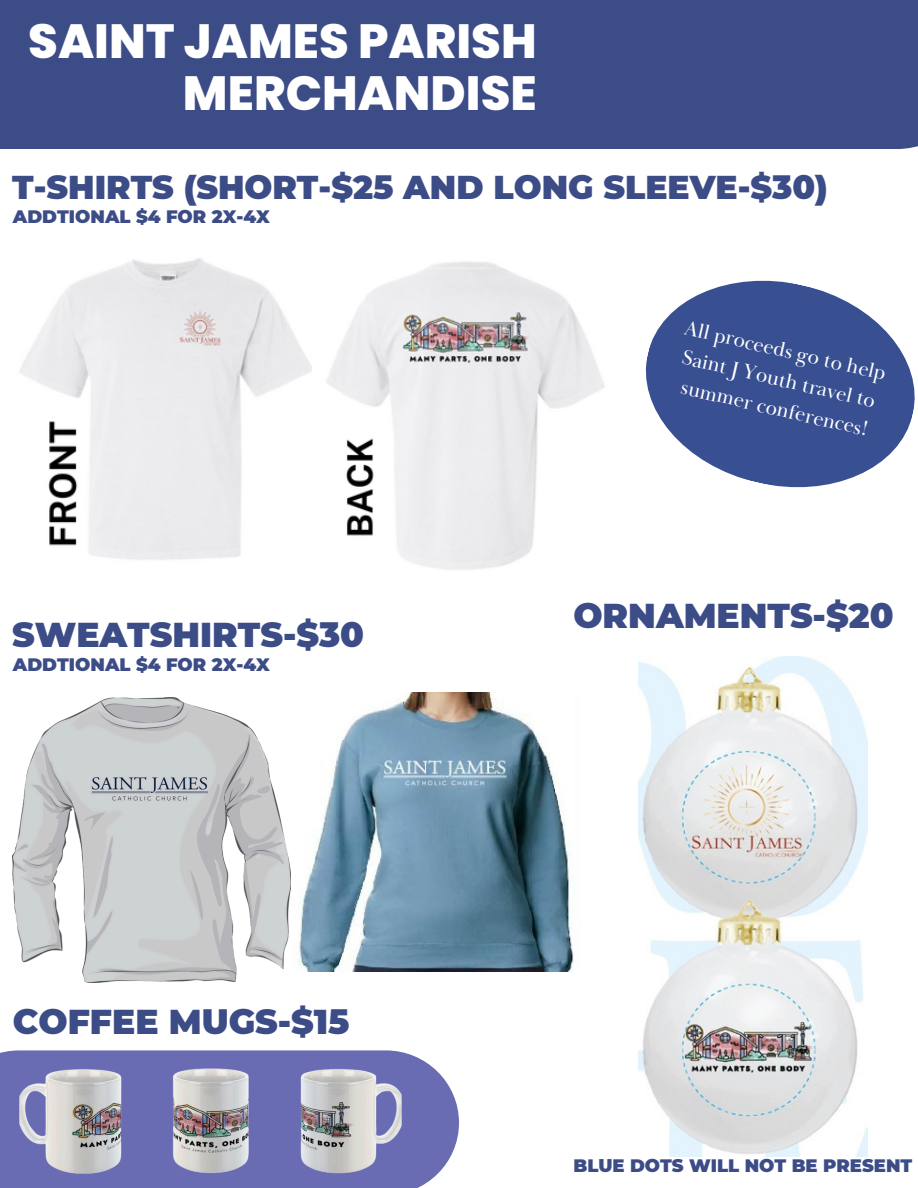
<style>
.page{position:relative;width:918px;height:1188px;background:#fff}
.page>*{position:absolute;margin:0;border:0;box-sizing:border-box;transform-origin:0 0}
.t1{font:800 48px/51.8px "Poppins";color:#fff;text-align:right}
.t2{font:900 34.5px "Montserrat";color:#3c4c86}
.t3{font:900 33px "Montserrat";color:#3c4c86}
.t4{font:21px/29.2px "Baskerville Display PT";color:#fff}
.t5{font:900 18px "Montserrat";color:#3c4c86}
</style>
<div class="page">
<div style="left:0;top:0;width:918px;height:149px;background:#3c4c86"></div>
<img style="left:13px;top:697px;width:278px;height:286px">
<svg style="left:0;top:1050px;width:459px;height:138px;fill:#696cb3"></svg>
<img style="left:12px;top:1050px;width:396px;height:138px">
<svg style="left:645px;top:280px;width:270px;height:208px;fill:#384f92"></svg>
<img style="left:19px;top:258px;width:293px;height:302px">
<img style="left:326px;top:262px;width:279px;height:308px">
<img style="left:298px;top:692px;width:276px;height:279px">
<img style="left:639px;top:656px;width:228px;height:501px">
<h1 class="t1" style="left:28px;top:16px;width:510px">SAINT JAMES PARISH<br>MERCHANDISE</h1>
<p class="t3" style="left:12px;top:167px;width:817px">T-SHIRTS (SHORT-$25 AND LONG SLEEVE-$30)</p>
<p class="t5" style="left:13px;top:206px;width:258px">ADDTIONAL $4 FOR 2X-4X</p>
<p class="t2" style="left:12px;top:614px;width:353px">SWEATSHIRTS-$30</p>
<p class="t5" style="left:13px;top:654px;width:258px">ADDTIONAL $4 FOR 2X-4X</p>
<p class="t2" style="left:13px;top:1001px;width:338px">COFFEE MUGS-$15</p>
<p class="t4" style="left:688px;top:314px;width:208px;rotate:13deg">All proceeds go to help<br>Saint J Youth travel to summer conferences!</p>
<p class="t2" style="left:573px;top:594px;width:322px">ORNAMENTS-$20</p>
<h2 class="t5" style="left:573px;top:1154px;width:340px">BLUE DOTS WILL NOT BE PRESENT</h2>
</div>
